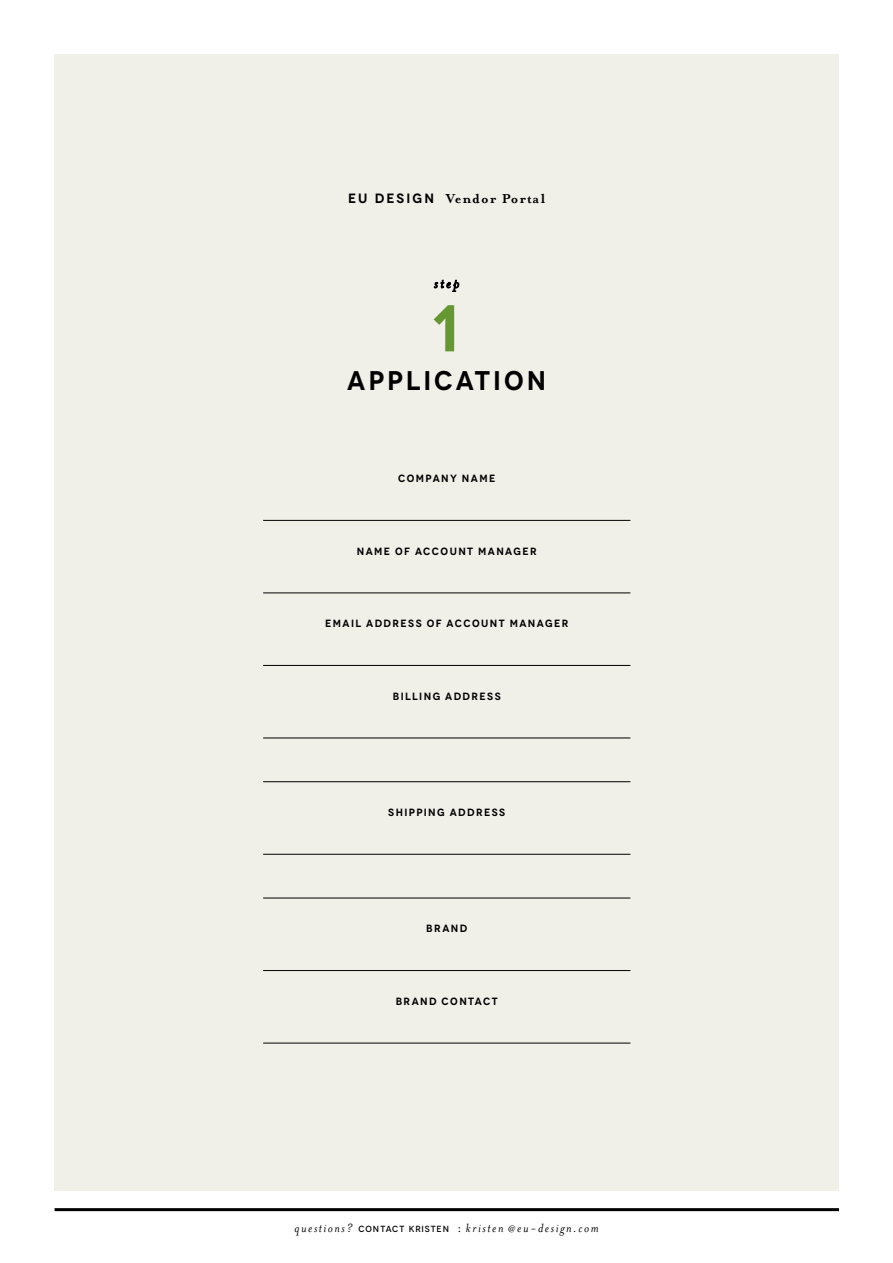
<style>
.page{position:relative;width:893px;height:1263px;background:#fff}
.page>*{position:absolute;margin:0;border:0;box-sizing:border-box;transform-origin:0 0}
.t1{font:600 66px "Novecento";color:#659831}
.t2{font:600 27px "Novecento";letter-spacing:.105em;color:#000}
.t3{font:700 15px "Mrs Eaves";letter-spacing:.07em;color:#000}
.t4{font:italic 15px "Mrs Eaves";color:#000}
.t5{font:italic 13.65px "Mrs Eaves";letter-spacing:.12em;color:#000}
.t6{font:600 10.5px "Novecento";letter-spacing:.135em;color:#000}
.s1{font-family:"Novecento";font-weight:600;font-size:13.5px}
.s2{font-family:"Novecento";font-weight:500;font-style:normal;font-size:8.85px}
.s3{font-family:"Novecento";font-weight:500;font-style:normal;font-size:12px}
.s4{font-size:10.5px}
</style>
<div class="page">
<div style="left:55px;top:54px;width:784px;height:1137px;background:#f0efe8"></div>
<hr style="left:55px;top:1208px;width:784px;height:3px;background:#000">
<hr style="left:263px;top:520px;width:367px;height:1px;background:#000">
<hr style="left:263px;top:592px;width:367px;height:1px;background:#000">
<hr style="left:263px;top:665px;width:367px;height:1px;background:#000">
<hr style="left:263px;top:737px;width:367px;height:1px;background:#000">
<hr style="left:263px;top:781px;width:367px;height:1px;background:#000">
<hr style="left:263px;top:854px;width:367px;height:1px;background:#000">
<hr style="left:263px;top:898px;width:367px;height:1px;background:#000">
<hr style="left:263px;top:970px;width:367px;height:1px;background:#000">
<hr style="left:263px;top:1043px;width:367px;height:1px;background:#000">
<svg style="left:433px;top:279px;width:27px;height:13px"></svg>
<h3 class="t3" style="left:348px;top:190px;width:199px"><span class="s1">EU DESIGN</span> Vendor Portal</h3>
<h3 class="t4" style="left:434px;top:275px;width:27px">step</h3>
<h1 class="t1" style="left:431px;top:288px;width:30px">1</h1>
<h2 class="t2" style="left:347px;top:364px;width:200px">APPLICATION</h2>
<p class="t6" style="left:398px;top:472px;width:99px">COMPANY NAME</p>
<p class="t6" style="left:357px;top:544px;width:181px">NAME OF ACCOUNT MANAGER</p>
<p class="t6" style="left:325px;top:617px;width:244px">EMAIL ADDRESS OF ACCOUNT MANAGER</p>
<p class="t6" style="left:393px;top:690px;width:109px">BILLING ADDRESS</p>
<p class="t6" style="left:388px;top:806px;width:119px">SHIPPING ADDRESS</p>
<p class="t6" style="left:426px;top:922px;width:42px">BRAND</p>
<p class="t6" style="left:396px;top:995px;width:104px">BRAND CONTACT</p>
<h3 class="t5" style="left:295px;top:1220px;width:306px">questions? <span class="s2">CONTACT KRISTEN</span> <span class="s3">:</span> kristen <span class="s4">@</span>eu-design.com</h3>
</div>
